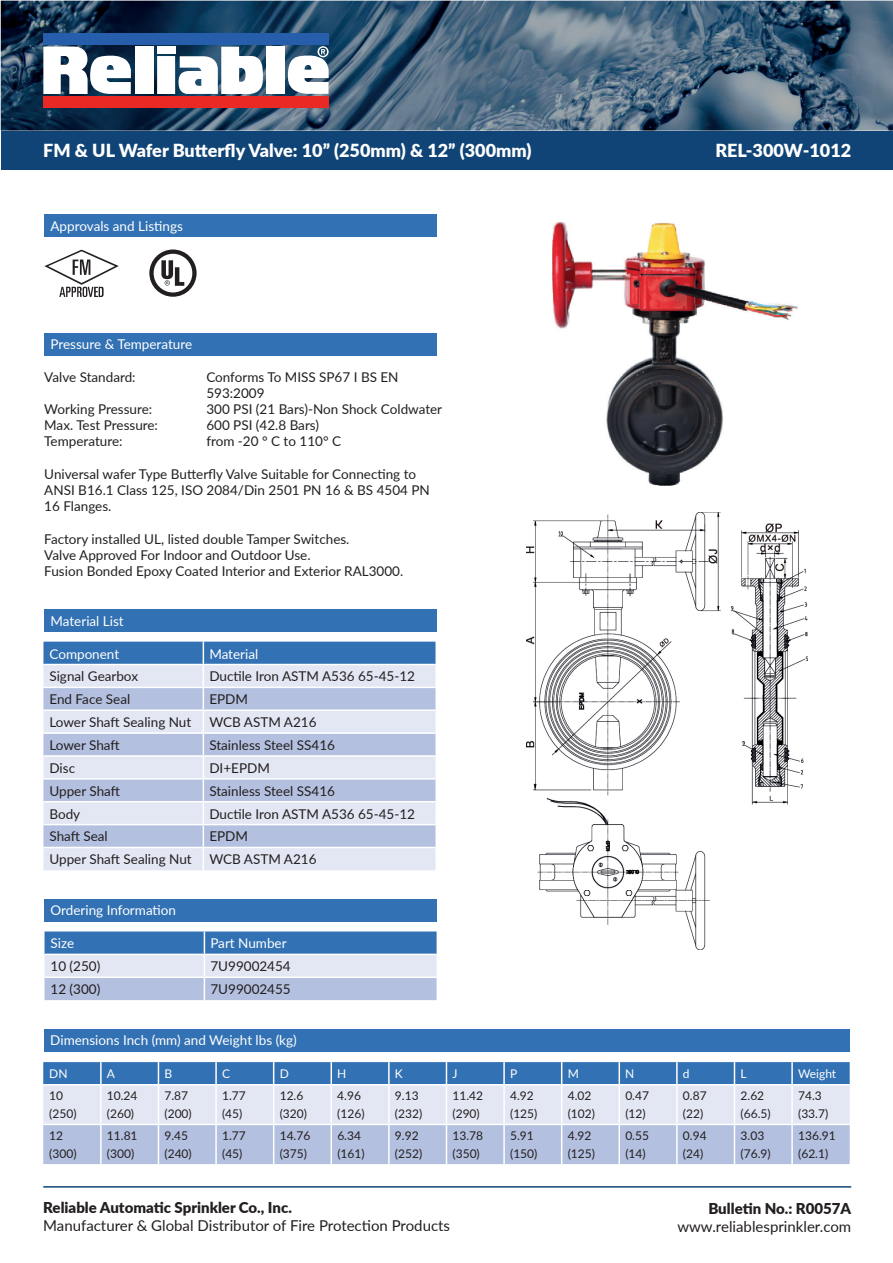
<style>
.page{position:relative;width:893px;height:1263px;background:#fff}
.page>*{position:absolute;margin:0;border:0;box-sizing:border-box;transform-origin:0 0}
.t1{font:900 18px "Lato";color:#fff}
.t2{font:15px "Lato";color:#231f20}
.t3{font:900 15px "Lato";color:#231f20}
.t4{font:13.5px/16.2px "Lato";color:#231f20}
.t5{font:13.5px "Lato";color:#fff}
.t6{font:12px/18px "Lato";color:#231f20}
.t7{font:12px "Lato";color:#fff}
</style>
<div class="page">
<img style="left:1px;top:1px;width:892px;height:130px">
<div style="left:1px;top:131px;width:892px;height:38px;background:#104476"></div>
<hr style="left:43px;top:1186px;width:808px;height:1px;background:#104476">
<svg style="left:43px;top:46px;width:88px;height:48px"></svg>
<div style="left:135px;top:47px;width:18px;height:47px;background:#fff"></div>
<div style="left:157px;top:56px;width:18px;height:38px;background:#fff"></div>
<div style="left:157px;top:47px;width:18px;height:7px;background:#fff"></div>
<div style="left:267px;top:47px;width:18px;height:47px;background:#fff"></div>
<svg style="left:178px;top:47px;width:86px;height:49px"></svg>
<svg style="left:288px;top:46px;width:41px;height:48px"></svg>
<div style="left:43px;top:96px;width:286px;height:11px;background:#ea2924"></div>
<div style="left:43px;top:33px;width:286px;height:11px;background:#275eac"></div>
<div style="left:45px;top:333px;width:392px;height:22px;background:#3271b3"></div>
<div style="left:45px;top:214px;width:392px;height:23px;background:#3271b3"></div>
<svg style="left:43px;top:642px;width:392px;height:228px;background:#c2cee6"></svg>
<hr style="left:43px;top:664px;width:160px;height:1px;background:#fff">
<div style="left:45px;top:609px;width:392px;height:23px;background:#3271b3"></div>
<svg style="left:43px;top:1062px;width:807px;height:102px;background:#adc0de"></svg>
<hr style="left:101px;top:1084px;width:57px;height:1px;background:#fff">
<hr style="left:100px;top:1062px;width:2px;height:22px;background:#fff">
<hr style="left:43px;top:1084px;width:58px;height:1px;background:#fff">
<div style="left:44px;top:1028px;width:806px;height:23px;background:#3271b3"></div>
<svg style="left:45px;top:250px;width:74px;height:47px"></svg>
<svg style="left:149px;top:249px;width:48px;height:48px"></svg>
<img style="left:553px;top:223px;width:244px;height:263px">
<img style="left:527px;top:512px;width:280px;height:438px">
<svg style="left:45px;top:931px;width:392px;height:69px;background:#9cb5d8"></svg>
<hr style="left:45px;top:954px;width:159px;height:1px;background:#fff">
<div style="left:45px;top:898px;width:392px;height:23px;background:#3271b3"></div>
<h1 class="t1" style="left:43px;top:137px;width:490px">FM &amp; UL Wafer Butterfly Valve: 10” (250mm) &amp; 12” (300mm)</h1>
<h1 class="t1" style="left:715px;top:137px;width:137px">REL-300W-1012</h1>
<p class="t5" style="left:51px;top:216px;width:134px">Approvals and Listings</p>
<p class="t5" style="left:51px;top:335px;width:143px">Pressure &amp; Temperature</p>
<p class="t4" style="left:44px;top:368px;width:93px">Valve Standard:</p>
<p class="t4" style="left:206px;top:368px;width:194px">Conforms To MISS SP67 I BS EN<br>593:2009</p>
<p class="t4" style="left:44px;top:400px;width:109px">Working Pressure:</p>
<p class="t4" style="left:206px;top:400px;width:237px">300 PSI (21 Bars)-Non Shock Coldwater</p>
<p class="t4" style="left:44px;top:416px;width:115px">Max. Test Pressure:</p>
<p class="t4" style="left:206px;top:416px;width:114px">600 PSI (42.8 Bars)</p>
<p class="t4" style="left:44px;top:433px;width:80px">Temperature:</p>
<p class="t4" style="left:206px;top:433px;width:136px">from -20 ° C to 110° C</p>
<p class="t4" style="left:44px;top:465px;width:387px">Universal wafer Type Butterfly Valve Suitable for Connecting to<br>ANSI B16.1 Class 125, ISO 2084/Din 2501 PN 16 &amp; BS 4504 PN<br>16 Flanges.</p>
<p class="t4" style="left:44px;top:530px;width:360px">Factory installed UL, listed double Tamper Switches.<br>Valve Approved For Indoor and Outdoor Use.<br>Fusion Bonded Epoxy Coated Interior and Exterior RAL3000.</p>
<p class="t5" style="left:51px;top:611px;width:75px">Material List</p>
<p class="t5" style="left:49px;top:644px;width:71px">Component</p>
<p class="t5" style="left:209px;top:644px;width:50px">Material</p>
<p class="t4" style="left:49px;top:668px;width:90px">Signal Gearbox</p>
<p class="t4" style="left:209px;top:668px;width:207px">Ductile Iron ASTM A536 65-45-12</p>
<p class="t4" style="left:49px;top:691px;width:82px">End Face Seal</p>
<p class="t4" style="left:209px;top:691px;width:40px">EPDM</p>
<p class="t4" style="left:49px;top:713px;width:143px">Lower Shaft Sealing Nut</p>
<p class="t4" style="left:209px;top:713px;width:109px">WCB ASTM A216</p>
<p class="t4" style="left:49px;top:736px;width:72px">Lower Shaft</p>
<p class="t4" style="left:209px;top:736px;width:127px">Stainless Steel SS416</p>
<p class="t4" style="left:49px;top:759px;width:27px">Disc</p>
<p class="t4" style="left:209px;top:759px;width:62px">DI+EPDM</p>
<p class="t4" style="left:49px;top:782px;width:72px">Upper Shaft</p>
<p class="t4" style="left:209px;top:782px;width:127px">Stainless Steel SS416</p>
<p class="t4" style="left:49px;top:805px;width:32px">Body</p>
<p class="t4" style="left:209px;top:805px;width:207px">Ductile Iron ASTM A536 65-45-12</p>
<p class="t4" style="left:49px;top:828px;width:60px">Shaft Seal</p>
<p class="t4" style="left:209px;top:828px;width:40px">EPDM</p>
<p class="t4" style="left:49px;top:851px;width:144px">Upper Shaft Sealing Nut</p>
<p class="t4" style="left:209px;top:851px;width:109px">WCB ASTM A216</p>
<p class="t5" style="left:51px;top:901px;width:127px">Ordering Information</p>
<p class="t5" style="left:51px;top:934px;width:25px">Size</p>
<p class="t5" style="left:210px;top:934px;width:78px">Part Number</p>
<p class="t4" style="left:51px;top:958px;width:51px">10 (250)</p>
<p class="t4" style="left:210px;top:958px;width:82px">7U99002454</p>
<p class="t4" style="left:51px;top:980px;width:51px">12 (300)</p>
<p class="t4" style="left:210px;top:980px;width:82px">7U99002455</p>
<p class="t5" style="left:50px;top:1031px;width:248px">Dimensions Inch (mm) and Weight lbs (kg)</p>
<p class="t7" style="left:49px;top:1065px;width:20px">DN</p>
<p class="t7" style="left:107px;top:1065px;width:10px">A</p>
<p class="t7" style="left:164px;top:1065px;width:9px">B</p>
<p class="t7" style="left:222px;top:1065px;width:10px">C</p>
<p class="t7" style="left:280px;top:1065px;width:11px">D</p>
<p class="t7" style="left:337px;top:1065px;width:11px">H</p>
<p class="t7" style="left:395px;top:1065px;width:9px">K</p>
<p class="t7" style="left:452px;top:1065px;width:7px">J</p>
<p class="t7" style="left:510px;top:1065px;width:9px">P</p>
<p class="t7" style="left:568px;top:1065px;width:13px">M</p>
<p class="t7" style="left:625px;top:1065px;width:11px">N</p>
<p class="t7" style="left:683px;top:1065px;width:8px">d</p>
<p class="t7" style="left:740px;top:1065px;width:8px">L</p>
<p class="t7" style="left:798px;top:1065px;width:40px">Weight</p>
<p class="t6" style="left:49px;top:1086px;width:29px">10 (250)</p>
<p class="t6" style="left:107px;top:1086px;width:32px">10.24 (260)</p>
<p class="t6" style="left:164px;top:1086px;width:29px">7.87 (200)</p>
<p class="t6" style="left:222px;top:1086px;width:25px">1.77 (45)</p>
<p class="t6" style="left:280px;top:1086px;width:29px">12.6 (320)</p>
<p class="t6" style="left:337px;top:1086px;width:29px">4.96 (126)</p>
<p class="t6" style="left:395px;top:1086px;width:29px">9.13 (232)</p>
<p class="t6" style="left:452px;top:1086px;width:32px">11.42 (290)</p>
<p class="t6" style="left:510px;top:1086px;width:29px">4.92 (125)</p>
<p class="t6" style="left:568px;top:1086px;width:29px">4.02 (102)</p>
<p class="t6" style="left:625px;top:1086px;width:25px">0.47 (12)</p>
<p class="t6" style="left:683px;top:1086px;width:25px">0.87 (22)</p>
<p class="t6" style="left:740px;top:1086px;width:32px">2.62 (66.5)</p>
<p class="t6" style="left:798px;top:1086px;width:32px">74.3 (33.7)</p>
<p class="t6" style="left:49px;top:1126px;width:29px">12 (300)</p>
<p class="t6" style="left:107px;top:1126px;width:32px">11.81 (300)</p>
<p class="t6" style="left:165px;top:1126px;width:29px">9.45 (240)</p>
<p class="t6" style="left:222px;top:1126px;width:25px">1.77 (45)</p>
<p class="t6" style="left:280px;top:1126px;width:32px">14.76 (375)</p>
<p class="t6" style="left:337px;top:1126px;width:29px">6.34 (161)</p>
<p class="t6" style="left:395px;top:1126px;width:29px">9.92 (252)</p>
<p class="t6" style="left:453px;top:1126px;width:32px">13.78 (350)</p>
<p class="t6" style="left:510px;top:1126px;width:29px">5.91 (150)</p>
<p class="t6" style="left:568px;top:1126px;width:29px">4.92 (125)</p>
<p class="t6" style="left:625px;top:1126px;width:25px">0.55 (14)</p>
<p class="t6" style="left:683px;top:1126px;width:25px">0.94 (24)</p>
<p class="t6" style="left:741px;top:1126px;width:32px">3.03 (76.9)</p>
<p class="t6" style="left:798px;top:1126px;width:39px">136.91 (62.1)</p>
<p class="t3" style="left:43px;top:1196px;width:250px">Reliable Automatic Sprinkler Co., Inc.</p>
<p class="t2" style="left:43px;top:1215px;width:408px">Manufacturer &amp; Global Distributor of Fire Protection Products</p>
<p class="t3" style="left:708px;top:1197px;width:144px">Bulletin No.: R0057A</p>
<p class="t2" style="left:677px;top:1216px;width:175px">www.reliablesprinkler.com</p>
</div>
